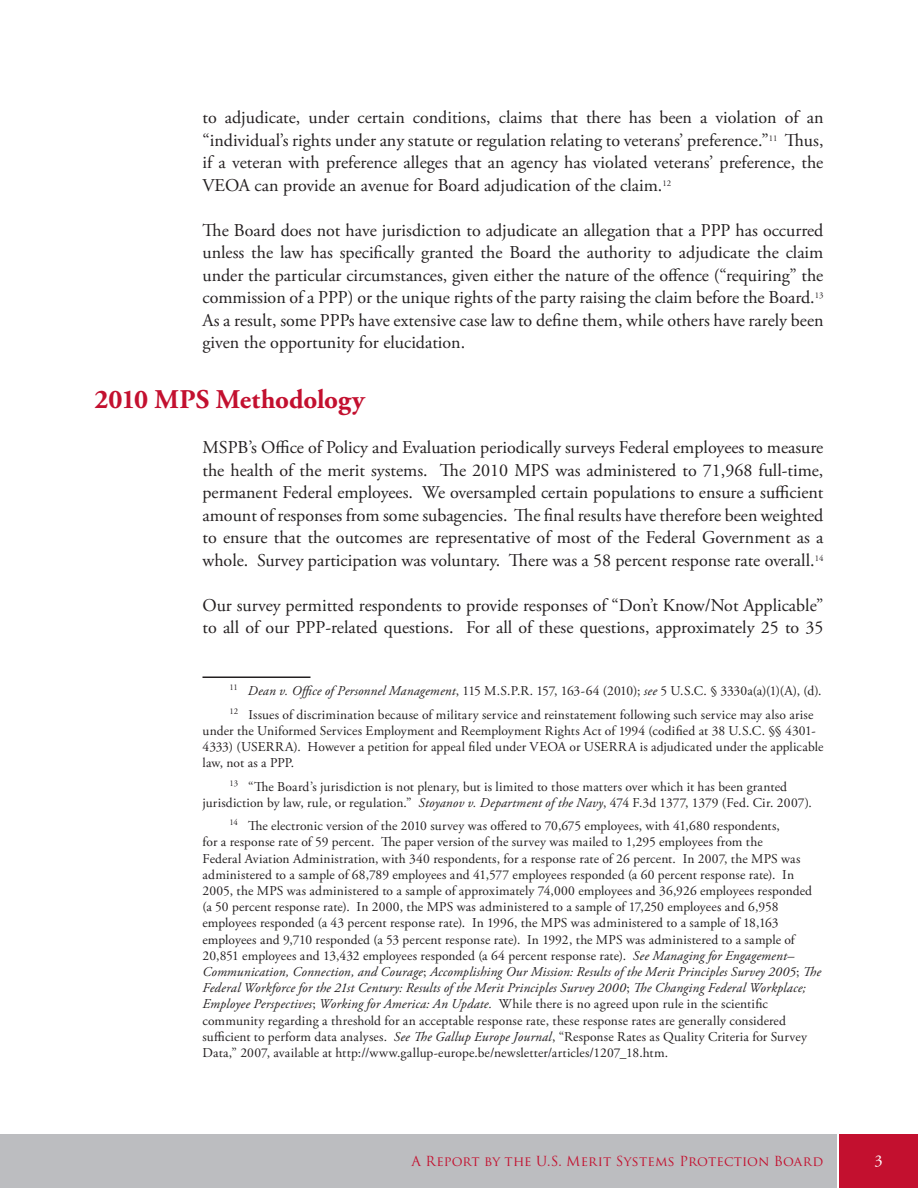
<style>
.page{position:relative;width:918px;height:1188px;background:#fff}
.page>*{position:absolute;margin:0;border:0;box-sizing:border-box;transform-origin:0 0}
.H2__TOC_Level_2{font:700 27px "Adobe Garamond Pro";letter-spacing:-.005em;color:#c3102f}
.Body_Text{font:18px/22.5px "Adobe Garamond Pro";color:#231f20;text-align:justify}
.t1{font:16.5px "Adobe Garamond Pro";color:#fff}
.Footnote_Text{font:13.5px/16.2px "Adobe Garamond Pro";letter-spacing:.005em;color:#231f20}
.Footnote_Text-2{font:13.5px "Adobe Garamond Pro";letter-spacing:-.02em;color:#231f20}
.t2{font:13.5px "Trajan Pro";letter-spacing:.005em;color:#c3102f}
.s1{font-style:italic}
</style>
<div class="page">
<div style="left:0;top:1134px;width:837px;height:54px;background:#bcbdc0"></div>
<div style="left:840px;top:1134px;width:78px;height:54px;background:#c3102f"></div>
<hr style="left:202px;top:676px;width:108px;height:2px;background:#231f20">
<p class="Body_Text" style="left:202px;top:107px;width:623px">to adjudicate, under certain conditions, claims that there has been a violation of an “individual’s rights under any statute or regulation relating to veterans’ preference.”<sup>11</sup> Thus, if a veteran with preference alleges that an agency has violated veterans’ preference, the VEOA can provide an avenue for Board adjudication of the claim.<sup>12</sup></p>
<p class="Body_Text" style="left:202px;top:219px;width:623px">The Board does not have jurisdiction to adjudicate an allegation that a PPP has occurred unless the law has specifically granted the Board the authority to adjudicate the claim under the particular circumstances, given either the nature of the offence (“requiring” the commission of a PPP) or the unique rights of the party raising the claim before the Board.<sup>13<br></sup>As a result, some PPPs have extensive case law to define them, while others have rarely been given the opportunity for elucidation.</p>
<p class="H2__TOC_Level_2" style="left:94px;top:384px;width:272px">2010 MPS Methodology</p>
<p class="Body_Text" style="left:202px;top:437px;width:623px">MSPB’s Office of Policy and Evaluation periodically surveys Federal employees to measure the health of the merit systems. The 2010 MPS was administered to 71,968 full-time, permanent Federal employees. We oversampled certain populations to ensure a sufficient amount of responses from some subagencies. The final results have therefore been weighted to ensure that the outcomes are representative of most of the Federal Government as a whole. Survey participation was voluntary. There was a 58 percent response rate overall.<sup>14</sup></p>
<p class="Body_Text" style="left:202px;top:594px;width:623px">Our survey permitted respondents to provide responses of “Don’t Know/Not Applicable” to all of our PPP-related questions. For all of these questions, approximately 25 to 35</p>
<p class="Footnote_Text-2" style="left:229px;top:683px;width:594px"><sup>11</sup> <span class="s1">Dean v. Office of Personnel Management</span>, 115 M.S.P.R. 157, 163-64 (2010); <span class="s1">see</span> 5 U.S.C. § 3330a(a)(1)(A), (d).</p>
<p class="Footnote_Text" style="left:202px;top:707px;width:622px;text-indent:27px"><sup>12</sup> Issues of discrimination because of military service and reinstatement following such service may also arise under the Uniformed Services Employment and Reemployment Rights Act of 1994 (codified at 38 U.S.C. §§ 4301- 4333) (USERRA). However a petition for appeal filed under VEOA or USERRA is adjudicated under the applicable law, not as a PPP.</p>
<p class="Footnote_Text" style="left:202px;top:779px;width:611px;text-align:center"><sup>13</sup> “The Board’s jurisdiction is not plenary, but is limited to those matters over which it has been granted jurisdiction by law, rule, or regulation.” <span class="s1">Stoyanov v. Department of the Navy</span>, 474 F.3d 1377, 1379 (Fed. Cir. 2007).</p>
<p class="Footnote_Text" style="left:202px;top:818px;width:620px;text-indent:27px"><sup>14</sup> The electronic version of the 2010 survey was offered to 70,675 employees, with 41,680 respondents,<br>for a response rate of 59 percent. The paper version of the survey was mailed to 1,295 employees from the<br>Federal Aviation Administration, with 340 respondents, for a response rate of 26 percent. In 2007, the MPS was administered to a sample of 68,789 employees and 41,577 employees responded (a 60 percent response rate). In 2005, the MPS was administered to a sample of approximately 74,000 employees and 36,926 employees responded (a 50 percent response rate). In 2000, the MPS was administered to a sample of 17,250 employees and 6,958 employees responded (a 43 percent response rate). In 1996, the MPS was administered to a sample of 18,163 employees and 9,710 responded (a 53 percent response rate). In 1992, the MPS was administered to a sample of 20,851 employees and 13,432 employees responded (a 64 percent response rate). <span class="s1">See Managing for Engagement– Communication, Connection, and Courage</span>; <span class="s1">Accomplishing Our Mission: Results of the Merit Principles Survey 2005</span>; <span class="s1">The Federal Workforce for the 21st Century: Results of the Merit Principles Survey 2000</span>; <span class="s1">The Changing Federal Workplace; Employee Perspectives</span>; <span class="s1">Working for America: An Update.</span> While there is no agreed upon rule in the scientific community regarding a threshold for an acceptable response rate, these response rates are generally considered sufficient to perform data analyses. <span class="s1">See The Gallup Europe Journal</span>, “Response Rates as Quality Criteria for Survey Data,” 2007, available at http://www.gallup-europe.be/newsletter/articles/1207_18.htm.</p>
<p class="t2" style="left:412px;top:1152px;width:413px">A Report by the U.S. Merit Systems Protection Board</p>
<p class="t1" style="left:874px;top:1150px;width:10px">3</p>
</div>
